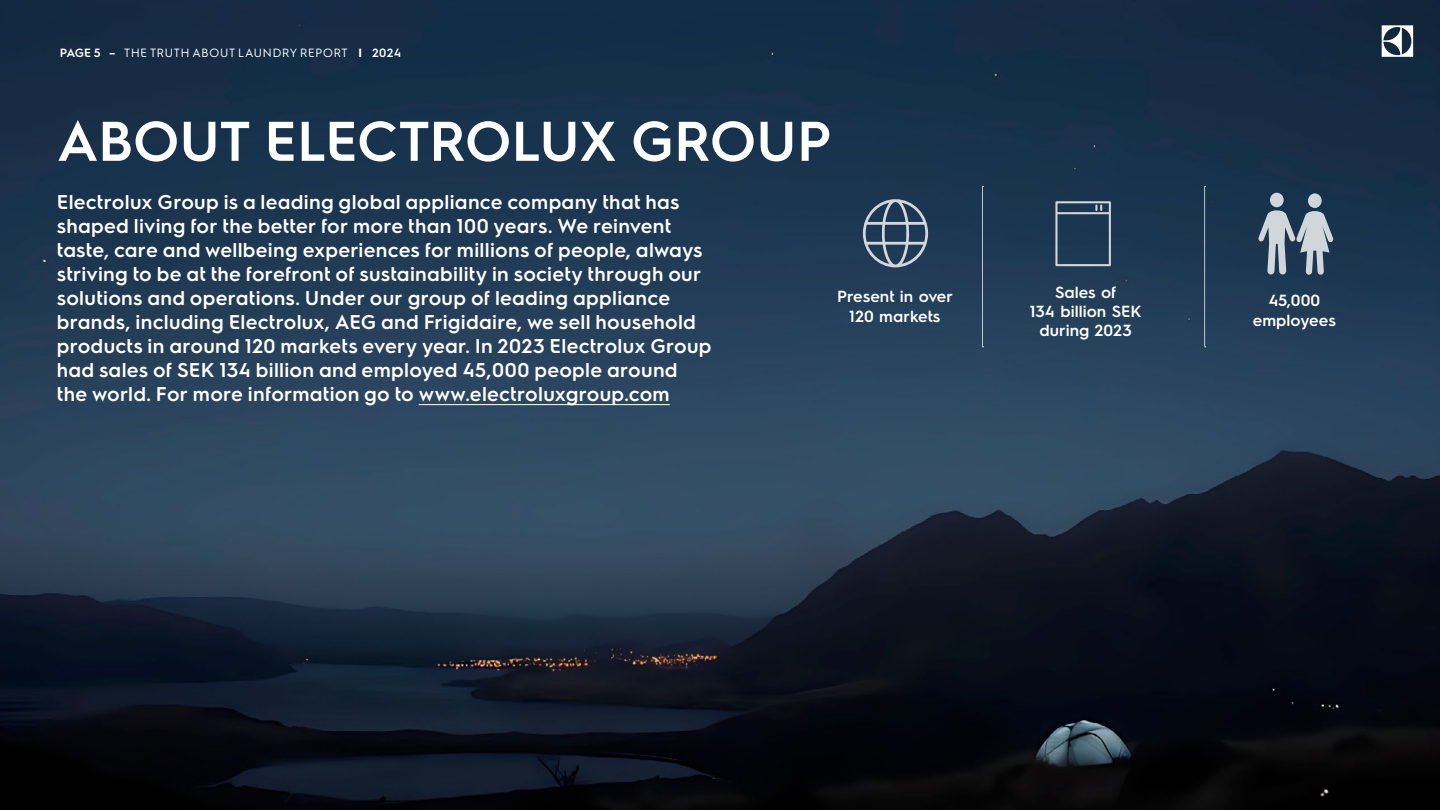
<style>
.page{position:relative;width:1440px;height:810px;background:#fff}
.page>*{position:absolute;margin:0;border:0;box-sizing:border-box;transform-origin:0 0}
.t1{font:600 56.03px "Electrolux Sans";letter-spacing:-.015em;color:#fff}
.t2{font:600 20.02px/24px "Electrolux Sans";letter-spacing:.015em;color:#fff}
.t3{font:600 16.12px/19.4px "Electrolux Sans";color:#fff;text-align:center}
.t4{font:12px "Electrolux Sans";letter-spacing:.02em;color:#fff}
.s1{font-weight:600}
.s2{font-weight:700}
</style>
<div class="page">
<img style="left:0;top:0;width:1440px;height:810px">
<hr style="left:419px;top:404px;width:251px;height:1px;background:#fff">
<div style="left:1055px;top:201px;width:56px;height:65px;border:2px solid #fff"></div>
<hr style="left:1057px;top:212px;width:53px;height:2px;background:#fff">
<svg style="left:1095px;top:205px;width:7px;height:5px"></svg>
<svg style="left:1258px;top:193px;width:76px;height:82px;background:#6c7d8e"></svg>
<svg style="left:1204px;top:186px;width:2px;height:162px"></svg>
<svg style="left:982px;top:186px;width:1px;height:162px"></svg>
<svg style="left:863px;top:199px;width:65px;height:68px;background:#4e6378"></svg>
<svg style="left:1382px;top:25px;width:31px;height:32px"></svg>
<p class="t4" style="left:60px;top:44px;width:343px"><span class="s1">PAGE 5 –</span> THE TRUTH ABOUT LAUNDRY REPORT <span class="s2">I</span> <span class="s1">2024</span></p>
<h1 class="t1" style="left:57px;top:102px;width:776px">ABOUT ELECTROLUX GROUP</h1>
<p class="t2" style="left:57px;top:189px;width:656px">Electrolux Group is a leading global appliance company that has shaped living for the better for more than 100 years. We reinvent taste, care and wellbeing experiences for millions of people, always striving to be at the forefront of sustainability in society through our solutions and operations. Under our group of leading appliance brands, including Electrolux, AEG and Frigidaire, we sell household products in around 120 markets every year. In 2023 Electrolux Group had sales of SEK 134 billion and employed 45,000 people around the world. For more information go to www.electroluxgroup.com</p>
<p class="t3" style="left:837px;top:286px;width:118px">Present in over<br>120 markets</p>
<p class="t3" style="left:1030px;top:281px;width:113px">Sales of<br>134 billion SEK during 2023</p>
<p class="t3" style="left:1253px;top:290px;width:85px">45,000 employees</p>
</div>
